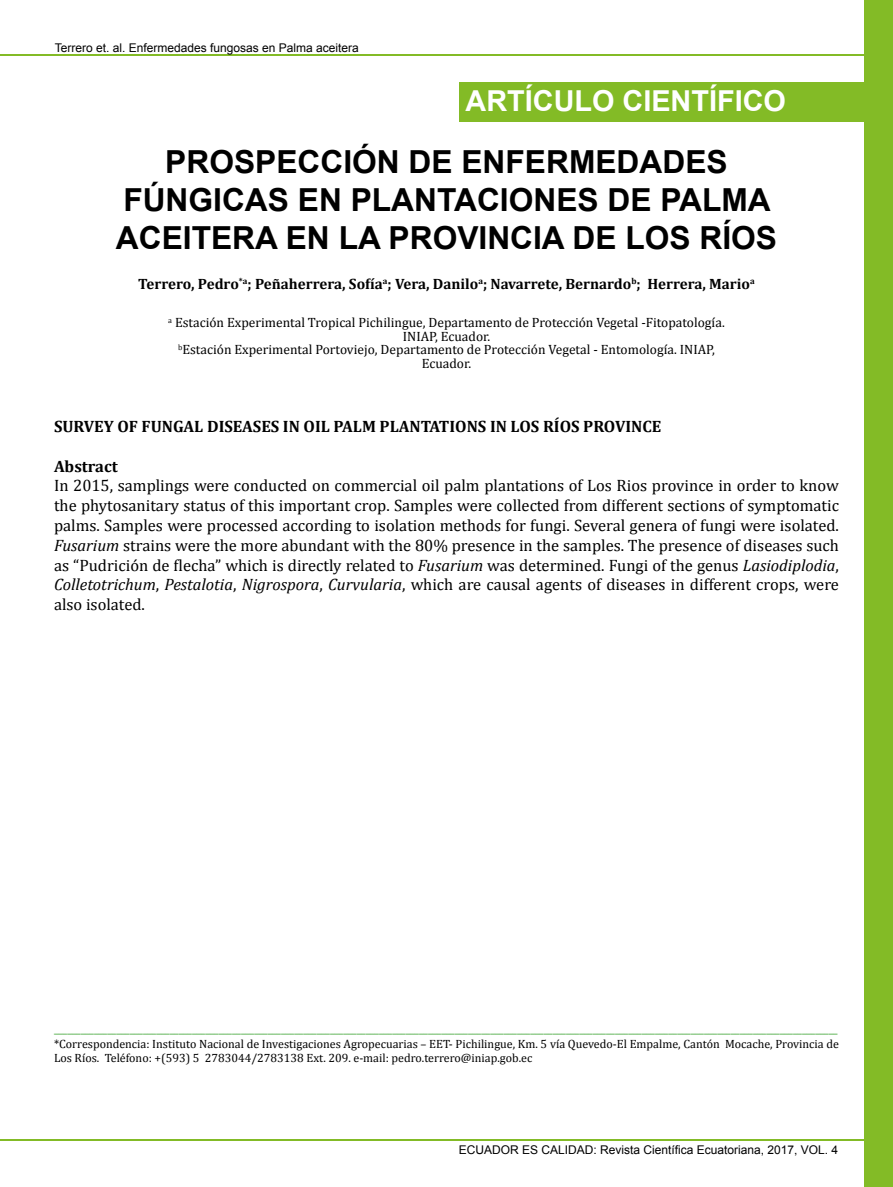
<style>
.page{position:relative;width:893px;height:1187px;background:#fff}
.page>*{position:absolute;margin:0;border:0;box-sizing:border-box;transform-origin:0 0}
.t1{font:700 31.65px/38.1px "Arial";color:#000;text-align:center}
.t2{font:700 28.8px "Arial";color:#fff}
.t3{font:16.5px/19.8px "Cambria";color:#000;text-align:justify}
.t4{font:700 16.5px "Cambria";color:#000}
.t5{font:700 15px "Cambria";color:#000}
.t6{font:13.5px/13.5px "Cambria";color:#000;text-align:center}
.t7{font:12px/14.4px "Cambria";color:#000}
.t8{font:12px "Cambria";color:#3fa535}
.t9{font:12px "Arial";color:#000}
.s1{font-style:italic}
</style>
<div class="page">
<div style="left:460px;top:82px;width:433px;height:39px;background:#83bb26"></div>
<div style="left:865px;top:0;width:28px;height:1186px;background:#83bb26"></div>
<hr style="left:0;top:1139px;width:893px;height:1px;background:#83bb26">
<hr style="left:0;top:54px;width:893px;height:2px;background:#83bb26">
<p class="t9" style="left:55px;top:40px;width:306px">Terrero et. al. Enfermedades fungosas en Palma aceitera</p>
<h2 class="t2" style="left:466px;top:82px;width:322px">ARTÍCULO CIENTÍFICO</h2>
<h1 class="t1" style="left:116px;top:144px;width:663px">PROSPECCIÓN DE ENFERMEDADES<br>FÚNGICAS EN PLANTACIONES DE PALMA<br>ACEITERA EN LA PROVINCIA DE LOS RÍOS</h1>
<p class="t5" style="left:138px;top:275px;width:618px">Terrero, Pedro<sup>*a</sup>; Peñaherrera, Sofía<sup>a</sup>; Vera, Danilo<sup>a</sup>; Navarrete, Bernardo<sup>b</sup>; Herrera, Mario<sup>a</sup></p>
<p class="t6" style="left:168px;top:316px;width:558px"><sup>a</sup> Estación Experimental Tropical Pichilingue, Departamento de Protección Vegetal -Fitopatología.<br>INIAP, Ecuador.<br><sup>b</sup>Estación Experimental Portoviejo, Departamento de Protección Vegetal - Entomología. INIAP, Ecuador.</p>
<p class="t4" style="left:54px;top:416px;width:609px">SURVEY OF FUNGAL DISEASES IN OIL PALM PLANTATIONS IN LOS RÍOS PROVINCE</p>
<p class="t4" style="left:54px;top:456px;width:65px">Abstract</p>
<p class="t3" style="left:54px;top:475px;width:786px">In 2015, samplings were conducted on commercial oil palm plantations of Los Rios province in order to know the phytosanitary status of this important crop. Samples were collected from different sections of symptomatic palms. Samples were processed according to isolation methods for fungi. Several genera of fungi were isolated.<br><span class="s1">Fusarium</span> strains were the more abundant with the 80% presence in the samples. The presence of diseases such as “Pudrición de flecha” which is directly related to <span class="s1">Fusarium</span> was determined. Fungi of the genus <span class="s1">Lasiodiplodia</span>, <span class="s1">Colletotrichum</span>, <span class="s1">Pestalotia</span>, <span class="s1">Nigrospora</span>, <span class="s1">Curvularia</span>, which are causal agents of diseases in different crops, were also isolated.</p>
<p class="t8" style="left:54px;top:1021px;width:785px">________________________________________________________________________________________________________________________________________________________________________________</p>
<p class="t7" style="left:54px;top:1036px;width:786px">*Correspondencia: Instituto Nacional de Investigaciones Agropecuarias – EET- Pichilingue, Km. 5 vía Quevedo-El Empalme, Cantón Mocache, Provincia de<br>Los Ríos. Teléfono: +(593) 5 2783044/2783138 Ext. 209. e-mail: pedro.terrero@iniap.gob.ec</p>
<p class="t9" style="left:459px;top:1142px;width:381px">ECUADOR ES CALIDAD: Revista Científica Ecuatoriana, 2017, VOL. 4</p>
</div>
